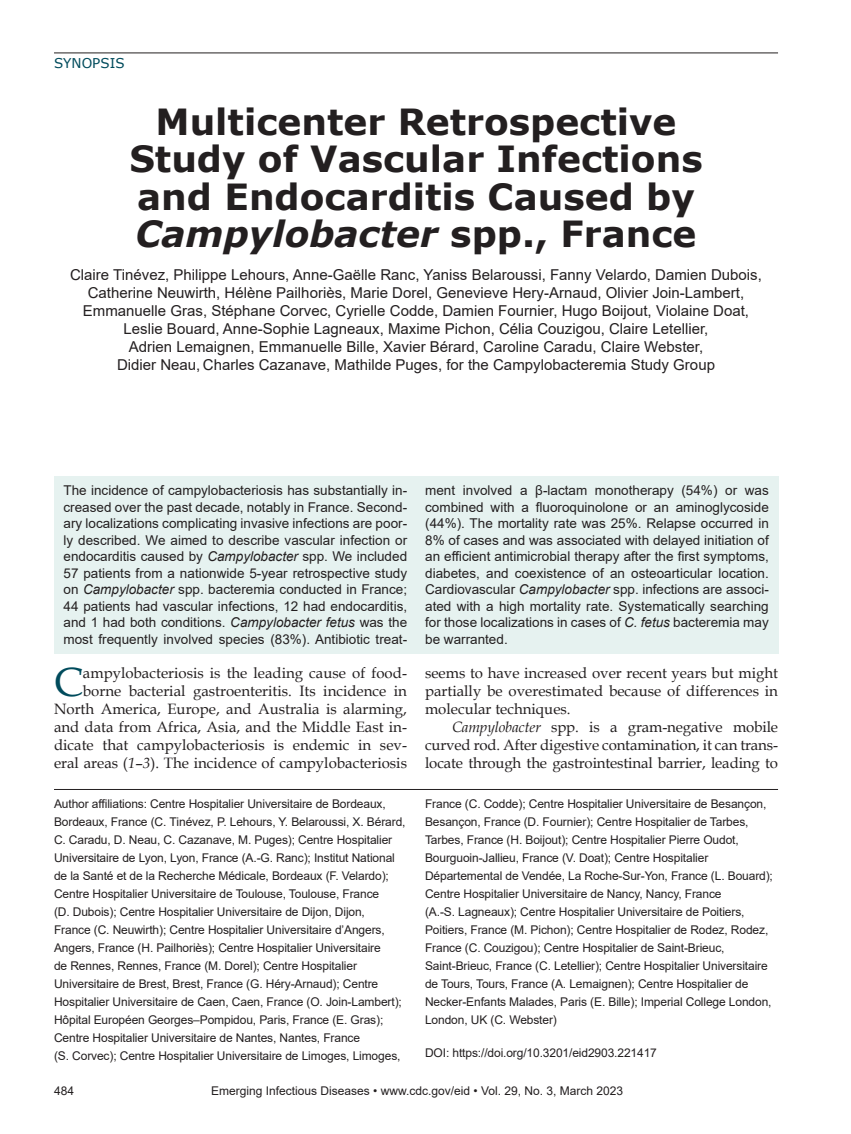
<style>
.page{position:relative;width:851px;height:1134px;background:#fff}
.page>*{position:absolute;margin:0;border:0;box-sizing:border-box;transform-origin:0 0}
.t1{font:40.8px "Book Antiqua";color:#004b5c}
.t2{font:700 36px/37.5px "Verdana";color:#231f20;text-align:center}
.t3{font:15px/18px "Book Antiqua";color:#231f20;text-align:justify}
.t4{font:15px/18px "Arial";color:#231f20;text-align:center}
.t5{font:13.5px/16.5px "Arial";color:#231f20;text-align:justify}
.t6{font:13.5px "Verdana";color:#004b5c}
.t7{font:12px/18px "Arial";letter-spacing:-.01em;color:#231f20}
.s1{font-style:italic}
</style>
<div class="page">
<hr style="left:54px;top:53px;width:724px;height:1px;background:#231f20">
<div style="left:54px;top:476px;width:724px;height:177px;background:#e6f2f0"></div>
<hr style="left:54px;top:789px;width:724px;height:1px;background:#231f20">
<p class="t6" style="left:54px;top:54px;width:72px">SYNOPSIS</p>
<h2 class="t2" style="left:129px;top:102px;width:575px">Multicenter Retrospective<br>Study of Vascular Infections and Endocarditis Caused by<br><span class="s1">Campylobacter</span> spp., France</h2>
<p class="t4" style="left:70px;top:266px;width:693px">Claire Tinévez, Philippe Lehours, Anne-Gaëlle Ranc, Yaniss Belaroussi, Fanny Velardo, Damien Dubois, Catherine Neuwirth, Hélène Pailhoriès, Marie Dorel, Genevieve Hery-Arnaud, Olivier Join-Lambert, Emmanuelle Gras, Stéphane Corvec, Cyrielle Codde, Damien Fournier, Hugo Boijout, Violaine Doat, Leslie Bouard, Anne-Sophie Lagneaux, Maxime Pichon, Célia Couzigou, Claire Letellier,<br>Adrien Lemaignen, Emmanuelle Bille, Xavier Bérard, Caroline Caradu, Claire Webster,<br>Didier Neau, Charles Cazanave, Mathilde Puges, for the Campylobacteremia Study Group</p>
<p class="t5" style="left:63px;top:482px;width:345px">The incidence of campylobacteriosis has substantially in&shy;creased over the past decade, notably in France. Second&shy;ary localizations complicating invasive infections are poor&shy;ly described. We aimed to describe vascular infection or endocarditis caused by <span class="s1">Campylobacter</span> spp. We included 57 patients from a nationwide 5-year retrospective study on <span class="s1">Campylobacter</span> spp. bacteremia conducted in France; 44 patients had vascular infections, 12 had endocarditis, and 1 had both conditions. <span class="s1">Campylobacter fetus</span> was the most frequently involved species (83%). Antibiotic treat-</p>
<p class="t5" style="left:425px;top:482px;width:345px">ment involved a β-lactam monotherapy (54%) or was combined with a fluoroquinolone or an aminoglycoside (44%). The mortality rate was 25%. Relapse occurred in 8% of cases and was associated with delayed initiation of an efficient antimicrobial therapy after the first symptoms, diabetes, and coexistence of an osteoarticular location.<br>Cardiovascular <span class="s1">Campylobacter</span> spp. infections are associ&shy;ated with a high mortality rate. Systematically searching for those localizations in cases of <span class="s1">C. fetus</span> bacteremia may be warranted.</p>
<p class="t3" style="left:54px;top:663px;width:354px;text-align:right">ampylobacteriosis is the leading cause of food&shy;borne bacterial gastroenteritis. Its incidence in North America, Europe, and Australia is alarming, and data from Africa, Asia, and the Middle East in&shy;dicate that campylobacteriosis is endemic in sev&shy;eral areas (<span class="s1">1</span>–<span class="s1">3</span>). The incidence of campylobacteriosis</p>
<p class="t3" style="left:425px;top:663px;width:354px">seems to have increased over recent years but might partially be overestimated because of differences in molecular techniques.</p>
<h1 class="t1" style="left:54px;top:654px;width:30px">C</h1>
<p class="t3" style="left:425px;top:717px;width:354px;text-indent:27px"><span class="s1">Campylobacter</span> spp. is a gram-negative mobile curved rod. After digestive contamination, it can trans&shy;locate through the gastrointestinal barrier, leading to</p>
<p class="t7" style="left:54px;top:794px;width:353px">Author affiliations: Centre Hospitalier Universitaire de Bordeaux, Bordeaux, France (C. Tinévez, P. Lehours, Y. Belaroussi, X. Bérard, C. Caradu, D. Neau, C. Cazanave, M. Puges); Centre Hospitalier Universitaire de Lyon, Lyon, France (A.-G. Ranc); Institut National de la Santé et de la Recherche Médicale, Bordeaux (F. Velardo); Centre Hospitalier Universitaire de Toulouse, Toulouse, France<br>(D. Dubois); Centre Hospitalier Universitaire de Dijon, Dijon,<br>France (C. Neuwirth); Centre Hospitalier Universitaire d’Angers, Angers, France (H. Pailhoriès); Centre Hospitalier Universitaire<br>de Rennes, Rennes, France (M. Dorel); Centre Hospitalier Universitaire de Brest, Brest, France (G. Héry-Arnaud); Centre Hospitalier Universitaire de Caen, Caen, France (O. Join-Lambert); Hôpital Européen Georges–Pompidou, Paris, France (E. Gras); Centre Hospitalier Universitaire de Nantes, Nantes, France<br>(S. Corvec); Centre Hospitalier Universitaire de Limoges, Limoges,</p>
<p class="t7" style="left:425px;top:794px;width:349px">France (C. Codde); Centre Hospitalier Universitaire de Besançon, Besançon, France (D. Fournier); Centre Hospitalier de Tarbes, Tarbes, France (H. Boijout); Centre Hospitalier Pierre Oudot, Bourguoin-Jallieu, France (V. Doat); Centre Hospitalier Départemental de Vendée, La Roche-Sur-Yon, France (L. Bouard); Centre Hospitalier Universitaire de Nancy, Nancy, France<br>(A.-S. Lagneaux); Centre Hospitalier Universitaire de Poitiers, Poitiers, France (M. Pichon); Centre Hospitalier de Rodez, Rodez, France (C. Couzigou); Centre Hospitalier de Saint-Brieuc, Saint-Brieuc, France (C. Letellier); Centre Hospitalier Universitaire de Tours, Tours, France (A. Lemaignen); Centre Hospitalier de Necker-Enfants Malades, Paris (E. Bille); Imperial College London, London, UK (C. Webster)</p>
<p class="t7" style="left:425px;top:1043px;width:233px">DOI: https://doi.org/10.3201/eid2903.221417</p>
<p class="t7" style="left:54px;top:1081px;width:22px">484</p>
<p class="t7" style="left:211px;top:1081px;width:413px">Emerging Infectious Diseases • www.cdc.gov/eid • Vol. 29, No. 3, March 2023</p>
</div>
